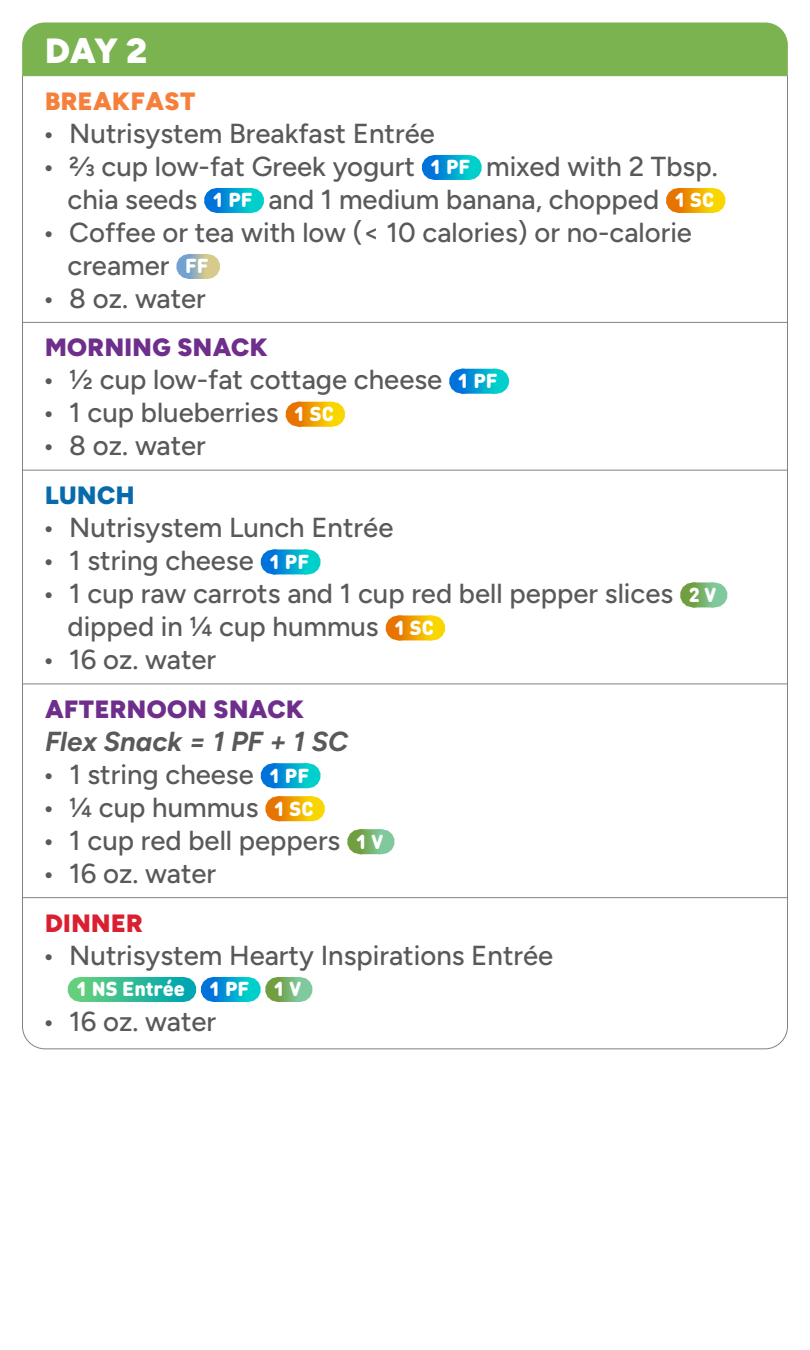
<style>
.page{position:relative;width:810px;height:1350px;background:#fff}
.page>*{position:absolute;margin:0;border:0;box-sizing:border-box;transform-origin:0 0}
.t1{font:900 35px "Figtree";color:#fff}
.t2{font:500 27.5px/33px "Figtree";color:#58595b}
.t3{font:italic 700 27.5px "Figtree";color:#58595b}
.t4{font:900 25px "Figtree";letter-spacing:.02em;color:#6e2e8b}
.t5{font:900 25px "Figtree";letter-spacing:.02em;color:#f57f3b}
.t6{font:900 25px "Figtree";letter-spacing:.02em;color:#da1f31}
.t7{font:900 25px "Figtree";letter-spacing:.02em;color:#066aad}
.t8{font:900 20px "DIN Round OT";color:#fff}
.s1{font-family:"DIN Round OT";font-weight:900;font-size:20px;color:#fff}
</style>
<div class="page">
<div style="left:22px;top:22px;width:766px;height:53px;background:#7bb350"></div>
<hr style="left:22px;top:76px;width:1px;height:40px;background:#808285">
<hr style="left:787px;top:76px;width:1px;height:40px;background:#808285">
<hr style="left:22px;top:75px;width:766px;height:1px;background:#7bb350">
<hr style="left:22px;top:110px;width:1px;height:216px;background:#808285">
<hr style="left:787px;top:110px;width:1px;height:216px;background:#808285">
<svg style="left:435px;top:155px;width:16px;height:25px"></svg>
<svg style="left:434px;top:155px;width:1px;height:25px"></svg>
<svg style="left:451px;top:155px;width:17px;height:25px"></svg>
<svg style="left:217px;top:188px;width:16px;height:25px"></svg>
<svg style="left:216px;top:188px;width:1px;height:25px"></svg>
<svg style="left:233px;top:188px;width:17px;height:25px"></svg>
<svg style="left:679px;top:188px;width:16px;height:25px"></svg>
<svg style="left:678px;top:188px;width:1px;height:25px"></svg>
<svg style="left:695px;top:188px;width:17px;height:25px"></svg>
<svg style="left:190px;top:254px;width:7px;height:25px"></svg>
<svg style="left:189px;top:254px;width:1px;height:25px"></svg>
<svg style="left:197px;top:254px;width:9px;height:25px"></svg>
<hr style="left:22px;top:319px;width:1px;height:44px;background:#808285">
<hr style="left:787px;top:319px;width:1px;height:44px;background:#808285">
<hr style="left:22px;top:322px;width:766px;height:1px;background:#808285">
<hr style="left:22px;top:356px;width:1px;height:118px;background:#808285">
<hr style="left:787px;top:356px;width:1px;height:118px;background:#808285">
<svg style="left:463px;top:369px;width:15px;height:25px"></svg>
<svg style="left:462px;top:369px;width:1px;height:25px"></svg>
<svg style="left:478px;top:369px;width:17px;height:25px"></svg>
<svg style="left:299px;top:402px;width:15px;height:25px"></svg>
<svg style="left:298px;top:402px;width:1px;height:25px"></svg>
<svg style="left:314px;top:402px;width:17px;height:25px"></svg>
<hr style="left:22px;top:467px;width:1px;height:43px;background:#808285">
<hr style="left:787px;top:467px;width:1px;height:43px;background:#808285">
<hr style="left:22px;top:470px;width:766px;height:1px;background:#808285">
<hr style="left:22px;top:504px;width:1px;height:183px;background:#808285">
<hr style="left:787px;top:504px;width:1px;height:183px;background:#808285">
<svg style="left:274px;top:549px;width:15px;height:25px"></svg>
<svg style="left:273px;top:549px;width:1px;height:25px"></svg>
<svg style="left:289px;top:549px;width:18px;height:25px"></svg>
<svg style="left:694px;top:582px;width:9px;height:25px"></svg>
<svg style="left:693px;top:582px;width:1px;height:25px"></svg>
<svg style="left:703px;top:582px;width:11px;height:25px"></svg>
<svg style="left:399px;top:615px;width:15px;height:25px"></svg>
<svg style="left:398px;top:615px;width:1px;height:25px"></svg>
<svg style="left:414px;top:615px;width:17px;height:25px"></svg>
<hr style="left:22px;top:680px;width:1px;height:44px;background:#808285">
<hr style="left:787px;top:680px;width:1px;height:44px;background:#808285">
<hr style="left:22px;top:683px;width:766px;height:1px;background:#808285">
<hr style="left:22px;top:718px;width:1px;height:183px;background:#808285">
<hr style="left:787px;top:718px;width:1px;height:183px;background:#808285">
<svg style="left:274px;top:763px;width:15px;height:25px"></svg>
<svg style="left:273px;top:763px;width:1px;height:25px"></svg>
<svg style="left:289px;top:763px;width:18px;height:25px"></svg>
<svg style="left:279px;top:796px;width:15px;height:25px"></svg>
<svg style="left:278px;top:796px;width:1px;height:25px"></svg>
<svg style="left:294px;top:796px;width:17px;height:25px"></svg>
<svg style="left:361px;top:829px;width:9px;height:25px"></svg>
<svg style="left:360px;top:829px;width:1px;height:25px"></svg>
<svg style="left:370px;top:829px;width:11px;height:25px"></svg>
<hr style="left:22px;top:894px;width:1px;height:44px;background:#808285">
<hr style="left:787px;top:894px;width:1px;height:44px;background:#808285">
<hr style="left:22px;top:897px;width:766px;height:1px;background:#808285">
<hr style="left:22px;top:932px;width:1px;height:84px;background:#808285">
<hr style="left:787px;top:932px;width:1px;height:84px;background:#808285">
<svg style="left:22px;top:977px;width:766px;height:72px"></svg>
<p class="t1" style="left:45px;top:29px;width:103px">DAY 2</p>
<p class="t5" style="left:45px;top:85px;width:152px">BREAKFAST</p>
<p class="t2" style="left:42px;top:117px;width:394px">• Nutrisystem Breakfast Entrée</p>
<p class="t2" style="left:42px;top:150px;width:677px;text-align:right">• 2/3 cup low-fat Greek yogurt <span class="s1">1 PF</span> mixed with 2 Tbsp. chia seeds <span class="s1">1 PF</span> and 1 medium banana, chopped <span class="s1">1 SC</span></p>
<p class="t2" style="left:67px;top:216px;width:626px;text-indent:-25px">• Coffee or tea with low (&lt; 10 calories) or no-calorie creamer <span class="s1">FF</span></p>
<p class="t2" style="left:42px;top:282px;width:165px">• 8 oz. water</p>
<p class="t4" style="left:45px;top:332px;width:224px">MORNING SNACK</p>
<p class="t2" style="left:42px;top:363px;width:457px">• ½ cup low-fat cottage cheese <span class="s1">1 PF</span></p>
<p class="t2" style="left:42px;top:396px;width:293px">• 1 cup blueberries <span class="s1">1 SC</span></p>
<p class="t2" style="left:42px;top:429px;width:165px">• 8 oz. water</p>
<p class="t7" style="left:45px;top:480px;width:91px">LUNCH</p>
<p class="t2" style="left:42px;top:511px;width:353px">• Nutrisystem Lunch Entrée</p>
<p class="t2" style="left:42px;top:544px;width:269px">• 1 string cheese <span class="s1">1 PF</span></p>
<p class="t2" style="left:68px;top:577px;width:650px;text-indent:-25px">• 1 cup raw carrots and 1 cup red bell pepper slices <span class="s1">2 V </span>dipped in ¼ cup hummus <span class="s1">1 SC</span></p>
<p class="t2" style="left:42px;top:643px;width:175px">• 16 oz. water</p>
<p class="t4" style="left:45px;top:693px;width:261px">AFTERNOON SNACK</p>
<p class="t3" style="left:45px;top:725px;width:305px">Flex Snack = 1 PF + 1 SC</p>
<p class="t2" style="left:42px;top:758px;width:269px">• 1 string cheese <span class="s1">1 PF</span></p>
<p class="t2" style="left:42px;top:791px;width:273px">• ¼ cup hummus <span class="s1">1 SC</span></p>
<p class="t2" style="left:42px;top:824px;width:343px">• 1 cup red bell peppers <span class="s1">1 V</span></p>
<p class="t2" style="left:42px;top:857px;width:175px">• 16 oz. water</p>
<p class="t6" style="left:45px;top:907px;width:99px">DINNER</p>
<p class="t2" style="left:42px;top:939px;width:513px">• Nutrisystem Hearty Inspirations Entrée</p>
<p class="t8" style="left:76px;top:976px;width:226px">1 NS Entrée 1 PF 1 V</p>
<p class="t2" style="left:42px;top:1005px;width:175px">• 16 oz. water</p>
</div>
